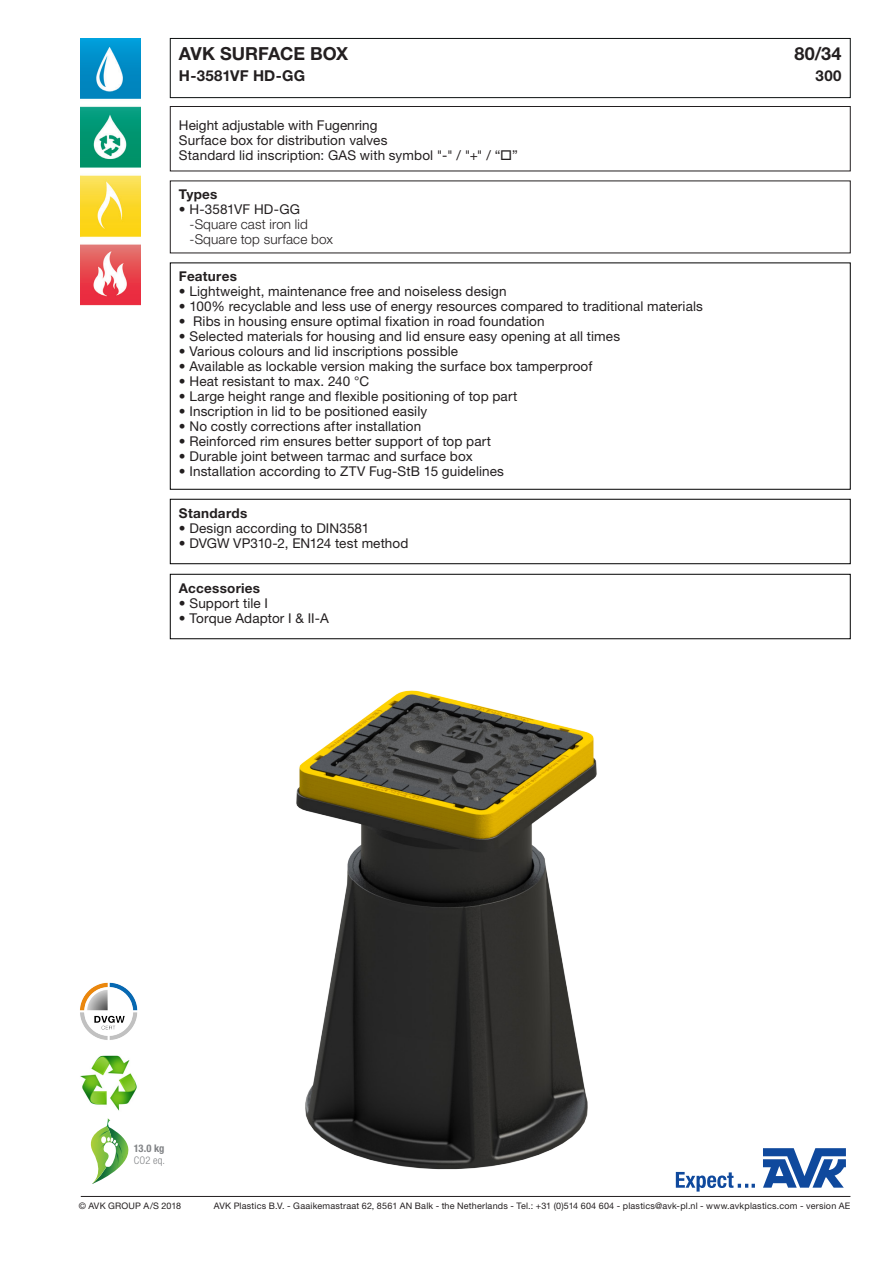
<style>
.page{position:relative;width:893px;height:1263px;background:#fff}
.page>*{position:absolute;margin:0;border:0;box-sizing:border-box;transform-origin:0 0}
.Headline{font:700 18px "Helvetica Neue LT Pro";color:#231f20}
.Headline-2{font:700 15px "Helvetica Neue LT Pro";letter-spacing:.015em;color:#231f20}
.Body_copy{font:13.5px "Helvetica Neue LT Pro";letter-spacing:.01em;color:#231f20}
.body_copy_bullet{font:300 13.5px "Helvetica Neue LT Pro";letter-spacing:.01em;color:#231f20}
.Body_copy_headline{font:700 13.5px "Helvetica Neue LT Pro";letter-spacing:.02em;color:#231f20}
.body_copy_bullet-2{font:700 13.5px "Helvetica Neue LT Pro";letter-spacing:.02em;color:#231f20}
.body_copy_bullet-3{font:13.5px "Helvetica Neue LT Pro";letter-spacing:.005em;color:#231f20}
.Body_copy-2{font:700 condensed 10.5px "Helvetica Neue LT Pro";color:#808285}
.Body_copy-3{font:300 condensed 10.5px "Helvetica Neue LT Pro";color:#808285}
.Address_and_copyrigh{font:9px "Helvetica Neue LT Pro";letter-spacing:.025em;color:#231f20}
</style>
<div class="page">
<img style="left:169px;top:638px;width:615px;height:554px">
<div style="left:170px;top:106px;width:680px;height:65px;border:1px solid #231f20"></div>
<img style="left:81px;top:38px;width:59px;height:268px">
<svg style="left:763px;top:1148px;width:83px;height:40px"></svg>
<svg style="left:676px;top:1172px;width:79px;height:19px"></svg>
<hr style="left:81px;top:1196px;width:769px;height:1px;background:#231f20">
<div style="left:170px;top:574px;width:680px;height:65px;border:1px solid #000"></div>
<img style="left:80px;top:1055px;width:57px;height:56px">
<img style="left:80px;top:982px;width:58px;height:58px">
<svg style="left:90px;top:1118px;width:39px;height:66px"></svg>
<div style="left:170px;top:499px;width:680px;height:65px;border:1px solid #000"></div>
<div style="left:170px;top:38px;width:680px;height:60px;border:1px solid #0c1010"></div>
<p class="Headline" style="left:179px;top:42px;width:171px">AVK SURFACE BOX</p>
<p class="Headline" style="left:794px;top:42px;width:49px">80/34</p>
<p class="Headline-2" style="left:179px;top:66px;width:128px">H-3581VF HD-GG</p>
<p class="Headline-2" style="left:816px;top:66px;width:28px">300</p>
<p class="Body_copy" style="left:179px;top:117px;width:200px">Height adjustable with Fugenring</p>
<p class="Body_copy" style="left:179px;top:132px;width:210px">Surface box for distribution valves</p>
<p class="Body_copy" style="left:179px;top:147px;width:340px">Standard lid inscription: GAS with symbol "-" / "+" / “□”</p>
<p class="body_copy_bullet-2" style="left:179px;top:186px;width:40px">Types</p>
<p class="body_copy_bullet-3" style="left:179px;top:201px;width:123px">• H-3581VF HD-GG</p>
<p class="body_copy_bullet" style="left:190px;top:216px;width:120px">-Square cast iron lid</p>
<p class="body_copy_bullet" style="left:190px;top:231px;width:145px">-Square top surface box</p>
<p class="Body_copy_headline" style="left:179px;top:268px;width:60px">Features</p>
<p class="Body_copy" style="left:179px;top:283px;width:329px">• Lightweight, maintenance free and noiseless design</p>
<p class="Body_copy" style="left:179px;top:298px;width:525px">• 100% recyclable and less use of energy resources compared to traditional materials</p>
<p class="Body_copy" style="left:179px;top:313px;width:367px">• Ribs in housing ensure optimal fixation in road foundation</p>
<p class="Body_copy" style="left:179px;top:328px;width:443px">• Selected materials for housing and lid ensure easy opening at all times</p>
<p class="Body_copy" style="left:179px;top:343px;width:281px">• Various colours and lid inscriptions possible</p>
<p class="Body_copy" style="left:179px;top:358px;width:415px">• Available as lockable version making the surface box tamperproof</p>
<p class="Body_copy" style="left:179px;top:373px;width:192px">• Heat resistant to max. 240 °C</p>
<p class="Body_copy" style="left:179px;top:388px;width:340px">• Large height range and flexible positioning of top part</p>
<p class="Body_copy" style="left:179px;top:403px;width:250px">• Inscription in lid to be positioned easily</p>
<p class="Body_copy" style="left:179px;top:418px;width:244px">• No costly corrections after installation</p>
<p class="Body_copy" style="left:179px;top:433px;width:314px">• Reinforced rim ensures better support of top part</p>
<p class="Body_copy" style="left:179px;top:448px;width:295px">• Durable joint between tarmac and surface box</p>
<p class="Body_copy" style="left:179px;top:463px;width:326px">• Installation according to ZTV Fug-StB 15 guidelines</p>
<p class="body_copy_bullet-2" style="left:179px;top:504px;width:70px">Standards</p>
<p class="Body_copy" style="left:179px;top:520px;width:192px">• Design according to DIN3581</p>
<p class="Body_copy" style="left:179px;top:535px;width:231px">• DVGW VP310-2, EN124 test method</p>
<p class="Body_copy_headline" style="left:179px;top:579px;width:83px">Accessories</p>
<p class="Body_copy" style="left:179px;top:595px;width:91px">• Support tile I</p>
<p class="Body_copy" style="left:179px;top:610px;width:151px">• Torque Adaptor I &amp; II-A</p>
<p class="Body_copy-2" style="left:134px;top:1141px;width:32px">13.0 kg</p>
<p class="Body_copy-3" style="left:134px;top:1154px;width:33px">CO2 eq.</p>
<p class="Address_and_copyrigh" style="left:79px;top:1201px;width:104px">© AVK GROUP A/S 2018</p>
<p class="Address_and_copyrigh" style="left:214px;top:1201px;width:638px">AVK Plastics B.V. - Gaaikemastraat 62, 8561 AN Balk - the Netherlands - Tel.: +31 (0)514 604 604 - plastics@avk-pl.nl - www.avkplastics.com - version AE</p>
</div>
